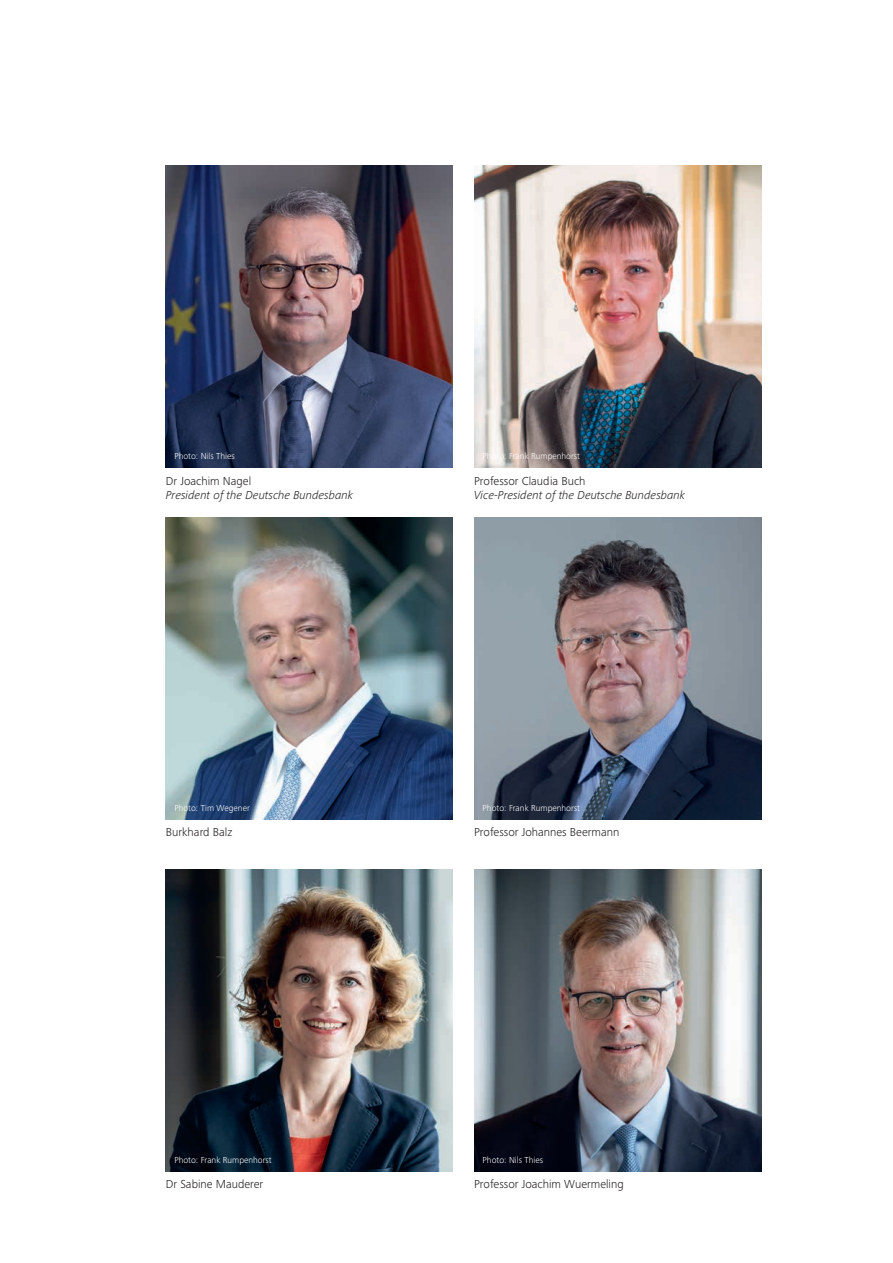
<style>
.page{position:relative;width:893px;height:1263px;background:#fff}
.page>*{position:absolute;margin:0;border:0;box-sizing:border-box;transform-origin:0 0}
.t1{font:300 12px "Frutiger Next Pro";color:#231f20}
.t2{font:italic 300 12px "Frutiger Next Pro";color:#231f20}
.t3{font:300 9px "Frutiger Next Pro";color:#fff}
</style>
<div class="page">
<img style="left:166px;top:166px;width:287px;height:301px">
<img style="left:474px;top:166px;width:287px;height:301px">
<img style="left:166px;top:517px;width:287px;height:302px">
<img style="left:474px;top:517px;width:287px;height:302px">
<img style="left:166px;top:869px;width:287px;height:302px">
<img style="left:474px;top:869px;width:287px;height:302px">
<p class="t3" style="left:174px;top:451px;width:62px">Photo: Nils Thies</p>
<p class="t3" style="left:483px;top:451px;width:99px">Photo: Frank Rumpenhorst</p>
<p class="t1" style="left:166px;top:474px;width:87px">Dr Joachim Nagel</p>
<p class="t2" style="left:166px;top:488px;width:189px">President of the Deutsche Bundesbank</p>
<p class="t1" style="left:474px;top:474px;width:113px">Professor Claudia Buch</p>
<p class="t2" style="left:474px;top:488px;width:212px">Vice-President of the Deutsche Bundesbank</p>
<p class="t3" style="left:174px;top:803px;width:77px">Photo: Tim Wegener</p>
<p class="t3" style="left:483px;top:803px;width:99px">Photo: Frank Rumpenhorst</p>
<p class="t1" style="left:166px;top:825px;width:68px">Burkhard Balz</p>
<p class="t1" style="left:474px;top:825px;width:147px">Professor Johannes Beermann</p>
<p class="t3" style="left:174px;top:1155px;width:99px">Photo: Frank Rumpenhorst</p>
<p class="t1" style="left:166px;top:1177px;width:99px">Dr Sabine Mauderer</p>
<p class="t3" style="left:483px;top:1155px;width:62px">Photo: Nils Thies</p>
<p class="t1" style="left:474px;top:1177px;width:151px">Professor Joachim Wuermeling</p>
</div>
